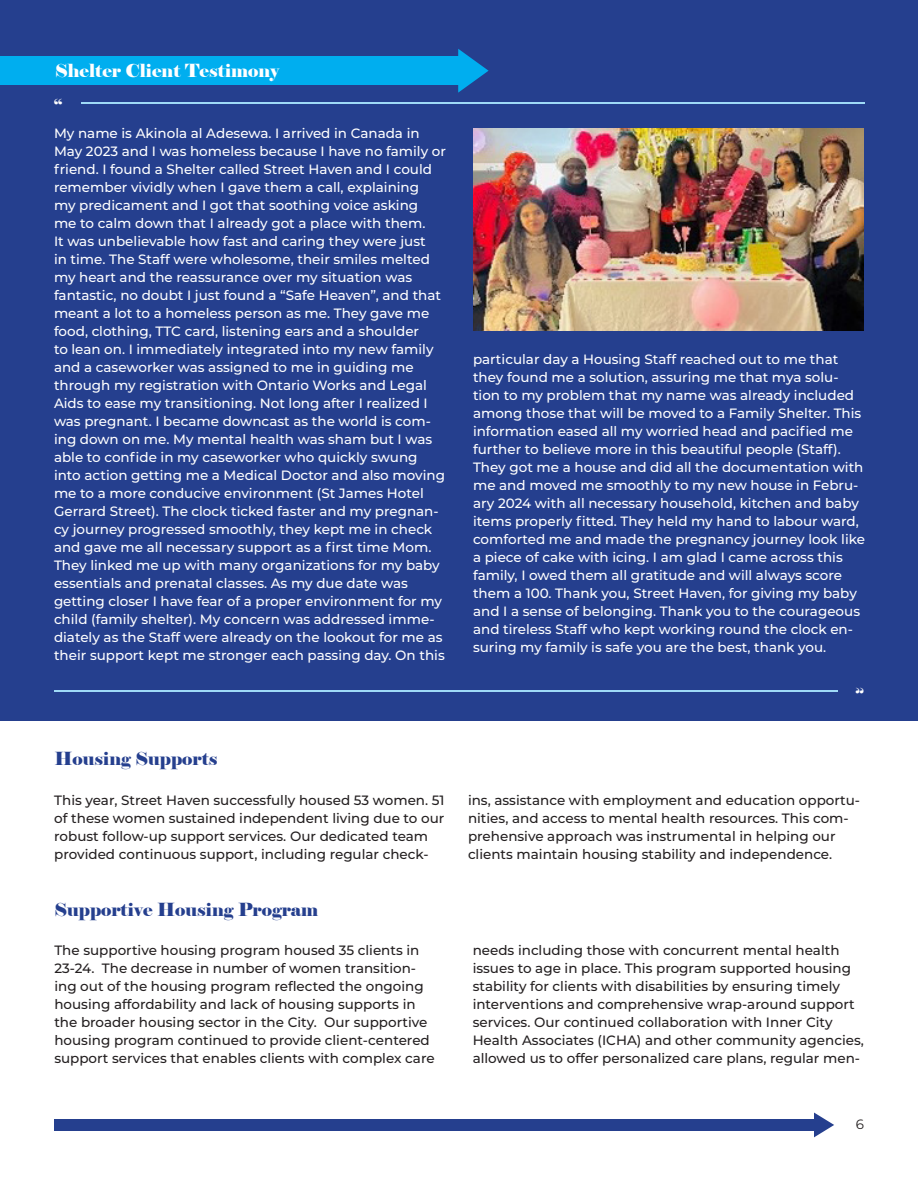
<style>
.page{position:relative;width:918px;height:1188px;background:#fff}
.page>*{position:absolute;margin:0;border:0;box-sizing:border-box;transform-origin:0 0}
.Heading_Blue{font:18px "Elephant";color:#253f8e}
.Heading_White{font:18px "Elephant";color:#fff}
.Heading_Blue-2{font:18px "Elephant";color:#fff}
.Body_Copy_White{font:500 13.5px/18px "Montserrat";color:#fff}
.Body_Copy{font:500 13.5px/18px "Montserrat";color:#231f20}
.t1{font:13.5px "Montserrat";color:#231f20}
</style>
<div class="page">
<div style="left:54px;top:1119px;width:764px;height:12px;background:#253f8e"></div>
<svg style="left:814px;top:1113px;width:20px;height:24px"></svg>
<div style="left:0;top:0;width:918px;height:721px;background:#253f8e"></div>
<svg style="left:458px;top:49px;width:31px;height:44px"></svg>
<div style="left:0;top:56px;width:460px;height:29px;background:#00aeef"></div>
<img style="left:474px;top:128px;width:390px;height:202px">
<hr style="left:81px;top:102px;width:783px;height:2px;background:#9fdaf7">
<hr style="left:54px;top:691px;width:784px;height:1px;background:#9fdaf7">
<p class="Heading_White" style="left:55px;top:59px;width:226px">Shelter Client Testimony</p>
<p class="Heading_Blue-2" style="left:54px;top:94px;width:10px">“</p>
<p class="Body_Copy_White" style="left:54px;top:123px;width:393px">My name is Akinola al Adesewa. I arrived in Canada in May 2023 and I was homeless because I have no family or friend. I found a Shelter called Street Haven and I could remember vividly when I gave them a call, explaining<br>my predicament and I got that soothing voice asking<br>me to calm down that I already got a place with them.<br>It was unbelievable how fast and caring they were just<br>in time. The Staff were wholesome, their smiles melted my heart and the reassurance over my situation was fantastic, no doubt I just found a “Safe Heaven”, and that meant a lot to a homeless person as me. They gave me food, clothing, TTC card, listening ears and a shoulder<br>to lean on. I immediately integrated into my new family and a caseworker was assigned to me in guiding me through my registration with Ontario Works and Legal Aids to ease my transitioning. Not long after I realized I was pregnant. I became downcast as the world is com&shy;ing down on me. My mental health was sham but I was able to confide in my caseworker who quickly swung into action getting me a Medical Doctor and also moving me to a more conducive environment (St James Hotel Gerrard Street). The clock ticked faster and my pregnan&shy;cy journey progressed smoothly, they kept me in check and gave me all necessary support as a first time Mom.<br>They linked me up with many organizations for my baby essentials and prenatal classes. As my due date was getting closer I have fear of a proper environment for my child (family shelter). My concern was addressed imme&shy;diately as the Staff were already on the lookout for me as their support kept me stronger each passing day. On this</p>
<p class="Body_Copy_White" style="left:473px;top:349px;width:394px">particular day a Housing Staff reached out to me that they found me a solution, assuring me that mya solu&shy;tion to my problem that my name was already included among those that will be moved to a Family Shelter. This information eased all my worried head and pacified me further to believe more in this beautiful people (Staff).<br>They got me a house and did all the documentation with me and moved me smoothly to my new house in Febru&shy;ary 2024 with all necessary household, kitchen and baby items properly fitted. They held my hand to labour ward, comforted me and made the pregnancy journey look like a piece of cake with icing. I am glad I came across this family, I owed them all gratitude and will always score them a 100. Thank you, Street Haven, for giving my baby and I a sense of belonging. Thank you to the courageous and tireless Staff who kept working round the clock en&shy;suring my family is safe you are the best, thank you.</p>
<p class="Heading_Blue" style="left:55px;top:747px;width:165px">Housing Supports</p>
<p class="Body_Copy" style="left:54px;top:791px;width:392px">This year, Street Haven successfully housed 53 women. 51 of these women sustained independent living due to our robust follow-up support services. Our dedicated team provided continuous support, including regular check-</p>
<p class="Body_Copy" style="left:468px;top:791px;width:394px">ins, assistance with employment and education opportu&shy;nities, and access to mental health resources. This com&shy;prehensive approach was instrumental in helping our clients maintain housing stability and independence.</p>
<p class="Heading_Blue" style="left:54px;top:898px;width:265px">Supportive Housing Program</p>
<p class="Body_Copy" style="left:54px;top:941px;width:382px">The supportive housing program housed 35 clients in 23-24. The decrease in number of women transition&shy;ing out of the housing program reflected the ongoing housing affordability and lack of housing supports in the broader housing sector in the City. Our supportive housing program continued to provide client-centered support services that enables clients with complex care</p>
<p class="Body_Copy" style="left:473px;top:941px;width:393px">needs including those with concurrent mental health issues to age in place. This program supported housing stability for clients with disabilities by ensuring timely interventions and comprehensive wrap-around support services. Our continued collaboration with Inner City Health Associates (ICHA) and other community agencies, allowed us to offer personalized care plans, regular men-</p>
<p class="t1" style="left:856px;top:1115px;width:10px">6</p>
</div>
